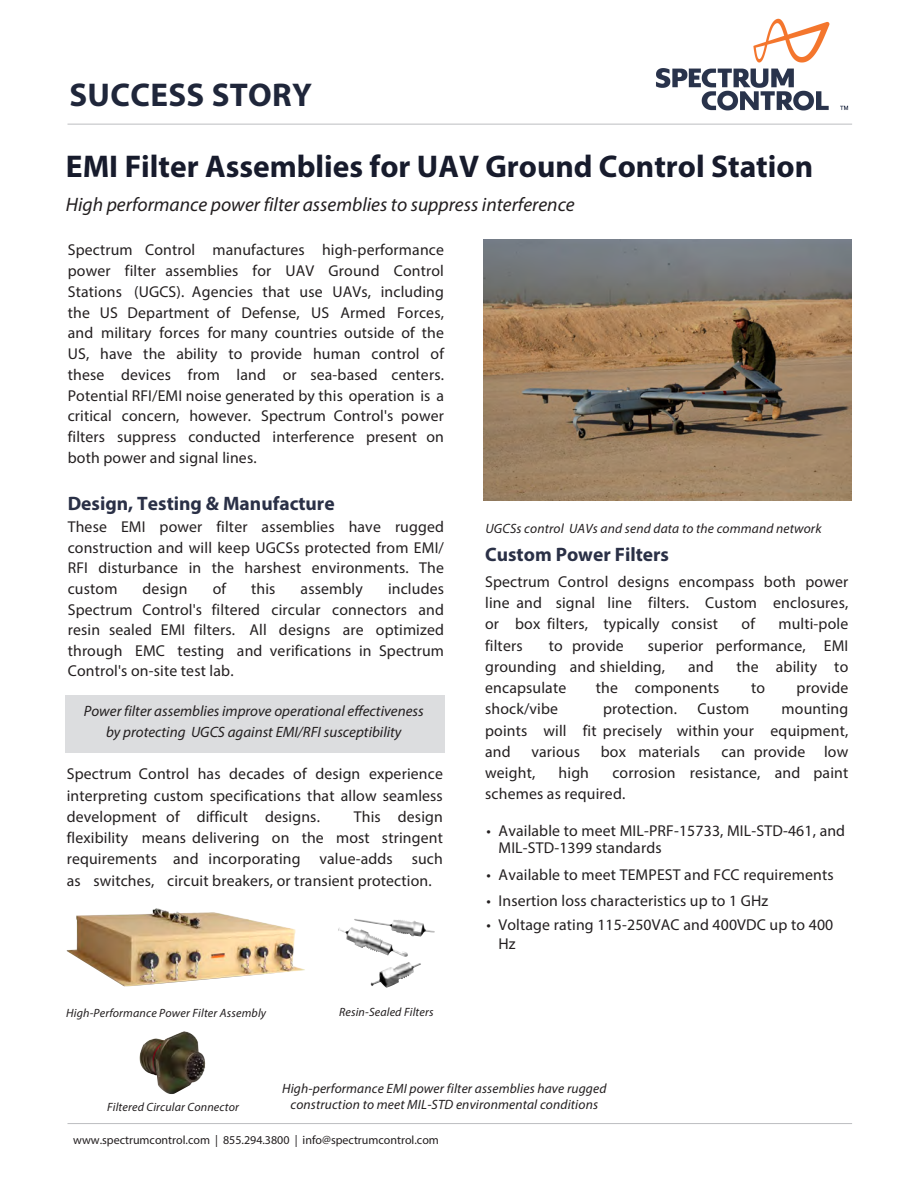
<style>
.page{position:relative;width:918px;height:1188px;background:#fff}
.page>*{position:absolute;margin:0;border:0;box-sizing:border-box;transform-origin:0 0}
.t1{font:700 33px "Myriad";letter-spacing:.01em;color:#1f263a}
.t2{font:700 31.5px "Myriad Pro";color:#171b2c}
.t3{font:italic 19.5px "Myriad Pro";color:#231f20}
.t4{font:700 19.5px "Myriad Pro";color:#2a3046}
.t5{font:15.75px/20.7px "Myriad Pro";letter-spacing:.01em;color:#231f20;text-align:justify}
.t6{font:italic 15px/20.5px "Myriad Pro";color:#231f20;text-align:center}
.t7{font:italic 13.5px/15.6px "Myriad Pro";letter-spacing:.01em;color:#231f20;text-align:center}
.t8{font:italic 12px "Myriad Pro";letter-spacing:.015em;color:#221e1f}
.t9{font:12px "Myriad";color:#231f20}
.s1{font-family:"Myriad Pro"}
</style>
<div class="page">
<div style="left:65px;top:695px;width:380px;height:58px;background:#dcdddf"></div>
<img style="left:483px;top:240px;width:369px;height:260px">
<img style="left:139px;top:1031px;width:67px;height:63px">
<img style="left:66px;top:908px;width:239px;height:79px">
<img style="left:338px;top:919px;width:97px;height:69px">
<img style="left:649px;top:18px;width:203px;height:106px">
<hr style="left:68px;top:124px;width:784px;height:1px;background:#bcbdc0">
<hr style="left:68px;top:1123px;width:784px;height:1px;background:#bcbdc0">
<h1 class="t1" style="left:70px;top:78px;width:244px">SUCCESS STORY</h1>
<h2 class="t2" style="left:66px;top:146px;width:749px">EMI Filter Assemblies for UAV Ground Control Station</h2>
<p class="t3" style="left:66px;top:192px;width:510px">High performance power filter assemblies to suppress interference</p>
<p class="t5" style="left:68px;top:240px;width:378px">Spectrum Control manufactures high-performance power filter assemblies for UAV Ground Control Stations (UGCS). Agencies that use UAVs, including the US Department of Defense, US Armed Forces, and military forces for many countries outside of the US, have the ability to provide human control of these devices from land or sea-based centers.<br>Potential RFI/EMI noise generated by this operation is a critical concern, however. Spectrum Control's power filters suppress conducted interference present on both power and signal lines.</p>
<p class="t4" style="left:68px;top:490px;width:268px">Design, Testing &amp; Manufacture</p>
<p class="t5" style="left:68px;top:516px;width:378px">These EMI power filter assemblies have rugged construction and will keep UGCSs protected from EMI/ RFI disturbance in the harshest environments. The custom</p>
<p class="t5" style="left:143px;top:578px;width:47px">design</p>
<p class="t5" style="left:213px;top:578px;width:15px">of</p>
<p class="t5" style="left:251px;top:578px;width:26px">this</p>
<p class="t5" style="left:301px;top:578px;width:64px">assembly</p>
<p class="t5" style="left:68px;top:578px;width:378px;text-indent:320px">includes Spectrum Control's filtered circular connectors and resin sealed EMI filters. All designs are optimized through EMC testing and verifications in Spectrum Control's on-site test lab.</p>
<p class="t6" style="left:84px;top:701px;width:341px">Power filter assemblies improve operational effectiveness by protecting UGCS against EMI/RFI susceptibility</p>
<p class="t5" style="left:67px;top:763px;width:378px;line-height:21.6px">Spectrum Control has decades of design experience interpreting custom specifications that allow seamless development of difficult designs.</p>
<p class="t5" style="left:67px;top:806px;width:378px;line-height:21.1px;text-indent:287px">This design flexibility means delivering on the most stringent requirements and incorporating value-adds such as switches, circuit breakers, or transient protection.</p>
<p class="t8" style="left:66px;top:1005px;width:202px">High-Performance Power Filter Assembly</p>
<p class="t8" style="left:339px;top:1004px;width:96px">Resin-Sealed Filters</p>
<p class="t7" style="left:485px;top:521px;width:338px">UGCSs control UAVs and send data to the command network</p>
<p class="t4" style="left:485px;top:542px;width:185px">Custom Power Filters</p>
<p class="t5" style="left:485px;top:571px;width:365px;line-height:21.3px">Spectrum Control designs encompass both power line and signal line filters. Custom enclosures, or box filters, typically consist</p>
<p class="t5" style="left:742px;top:614px;width:15px">of</p>
<p class="t5" style="left:778px;top:614px;width:71px">multi-pole</p>
<p class="t5" style="left:485px;top:635px;width:39px">filters</p>
<p class="t5" style="left:549px;top:635px;width:77px">to provide</p>
<p class="t5" style="left:485px;top:635px;width:365px;line-height:21.3px;text-indent:163px">superior performance, EMI grounding and shielding,</p>
<p class="t5" style="left:688px;top:656px;width:27px">and</p>
<p class="t5" style="left:737px;top:656px;width:113px">the ability to</p>
<p class="t5" style="left:485px;top:677px;width:83px">encapsulate</p>
<p class="t5" style="left:596px;top:677px;width:125px">the components</p>
<p class="t5" style="left:751px;top:677px;width:16px">to</p>
<p class="t5" style="left:797px;top:677px;width:53px">provide</p>
<p class="t5" style="left:485px;top:699px;width:75px">shock/vibe</p>
<p class="t5" style="left:603px;top:699px;width:76px">protection.</p>
<p class="t5" style="left:698px;top:699px;width:53px">Custom</p>
<p class="t5" style="left:485px;top:698px;width:365px;line-height:21.3px;text-indent:296px">mounting points will fit precisely within your equipment, and</p>
<p class="t5" style="left:532px;top:741px;width:50px">various</p>
<p class="t5" style="left:601px;top:741px;width:101px">box materials</p>
<p class="t5" style="left:722px;top:741px;width:128px">can provide low</p>
<p class="t5" style="left:485px;top:762px;width:52px">weight,</p>
<p class="t5" style="left:559px;top:762px;width:32px">high</p>
<p class="t5" style="left:485px;top:762px;width:365px;line-height:21.3px;text-indent:127px">corrosion resistance, and paint schemes as required.</p>
<p class="t5" style="left:499px;top:822px;width:348px;line-height:17px;text-indent:-12px">• Available to meet MIL-PRF-15733, MIL-STD-461, and<br>MIL-STD-1399 standards</p>
<p class="t5" style="left:487px;top:865px;width:349px">• Available to meet TEMPEST and FCC requirements</p>
<p class="t5" style="left:487px;top:890px;width:283px">• Insertion loss characteristics up to 1 GHz</p>
<p class="t5" style="left:499px;top:915px;width:336px;line-height:18.9px;text-indent:-12px">• Voltage rating 115-250VAC and 400VDC up to 400<br>Hz</p>
<p class="t8" style="left:107px;top:1099px;width:133px">Filtered Circular Connector</p>
<p class="t7" style="left:282px;top:1081px;width:326px">High-performance EMI power filter assemblies have rugged construction to meet MIL-STD environmental conditions</p>
<p class="t9" style="left:73px;top:1134px;width:367px">www.<span class="s1">spectrumcontrol</span>.com | 855.294.3800 | info@<span class="s1">spectrumcontrol</span>.com</p>
</div>
